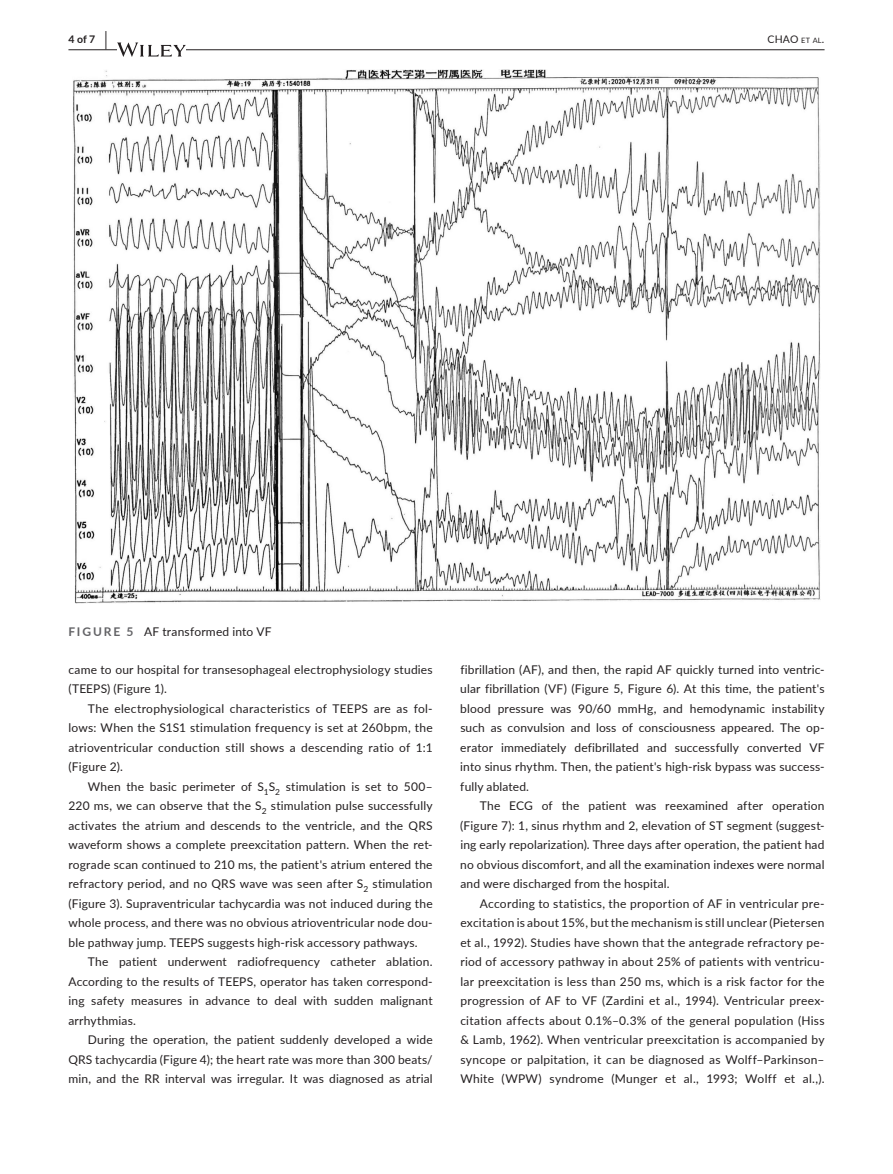
<style>
.page{position:relative;width:893px;height:1174px;background:#fff}
.page>*{position:absolute;margin:0;border:0;box-sizing:border-box;transform-origin:0 0}
.t1{font:12px/19.5px "Lato";letter-spacing:.015em;color:#231f20;text-align:justify}
.t2{font:10.5px "Lato";color:#231f20}
.t3{font:700 10.5px "Lato";color:#231f20}
.s1{font-size:19.5px}
.s2{font-size:7.35px}
.s3{font-weight:700;color:#636366}
</style>
<div class="page">
<hr style="left:68px;top:49px;width:756px;height:1px;background:#231f20">
<svg style="left:117px;top:42px;width:69px;height:15px"></svg>
<img style="left:73px;top:69px;width:748px;height:535px">
<p class="t3" style="left:68px;top:31px;width:40px">4 of 7 <span class="s1">|</span></p>
<p class="t2" style="left:767px;top:31px;width:58px">CHAO <span class="s2">et al</span>.</p>
<p class="t1" style="left:68px;top:621px;width:205px"><span class="s3">FIGURE 5</span> AF transformed into VF</p>
<p class="t1" style="left:68px;top:659px;width:366px">came to our hospital for transesophageal electrophysiology studies (TEEPS) (Figure 1).</p>
<p class="t1" style="left:68px;top:698px;width:366px;text-indent:20px">The electrophysiological characteristics of TEEPS are as fol&shy;lows: When the S1S1 stimulation frequency is set at 260bpm, the atrioventricular conduction still shows a descending ratio of 1:1 (Figure 2).</p>
<p class="t1" style="left:68px;top:776px;width:366px;text-indent:20px">When the basic perimeter of S<sub>1</sub>S<sub>2</sub> stimulation is set to 500– 220 ms, we can observe that the S<sub>2</sub> stimulation pulse successfully activates the atrium and descends to the ventricle, and the QRS waveform shows a complete preexcitation pattern. When the ret&shy;rograde scan continued to 210 ms, the patient's atrium entered the refractory period, and no QRS wave was seen after S<sub>2</sub> stimulation (Figure 3). Supraventricular tachycardia was not induced during the whole process, and there was no obvious atrioventricular node dou&shy;ble pathway jump. TEEPS suggests high-risk accessory pathways.</p>
<p class="t1" style="left:68px;top:951px;width:366px;text-indent:20px">The patient underwent radiofrequency catheter ablation.<br>According to the results of TEEPS, operator has taken correspond&shy;ing safety measures in advance to deal with sudden malignant arrhythmias.</p>
<p class="t1" style="left:68px;top:1029px;width:366px;text-indent:19px">During the operation, the patient suddenly developed a wide QRS tachycardia (Figure 4); the heart rate was more than 300 beats/ min, and the RR interval was irregular. It was diagnosed as atrial</p>
<p class="t1" style="left:460px;top:659px;width:366px">fibrillation (AF), and then, the rapid AF quickly turned into ventric&shy;ular fibrillation (VF) (Figure 5, Figure 6). At this time, the patient's blood pressure was 90/60 mmHg, and hemodynamic instability such as convulsion and loss of consciousness appeared. The op&shy;erator immediately defibrillated and successfully converted VF into sinus rhythm. Then, the patient's high-risk bypass was success&shy;fully ablated.</p>
<p class="t1" style="left:460px;top:795px;width:366px;text-indent:19px">The ECG of the patient was reexamined after operation (Figure 7): 1, sinus rhythm and 2, elevation of ST segment (suggest&shy;ing early repolarization). Three days after operation, the patient had no obvious discomfort, and all the examination indexes were normal and were discharged from the hospital.</p>
<p class="t1" style="left:460px;top:893px;width:366px;text-indent:20px">According to statistics, the proportion of AF in ventricular pre&shy;excitation is about 15%, but the mechanism is still unclear (Pietersen et al., 1992). Studies have shown that the antegrade refractory pe&shy;riod of accessory pathway in about 25% of patients with ventricu&shy;lar preexcitation is less than 250 ms, which is a risk factor for the progression of AF to VF (Zardini et al., 1994). Ventricular preex&shy;citation affects about 0.1%–0.3% of the general population (Hiss &amp; Lamb, 1962). When ventricular preexcitation is accompanied by syncope or palpitation, it can be diagnosed as Wolff–Parkinson– White (WPW) syndrome (Munger et al., 1993; Wolff et al.,).</p>
</div>
